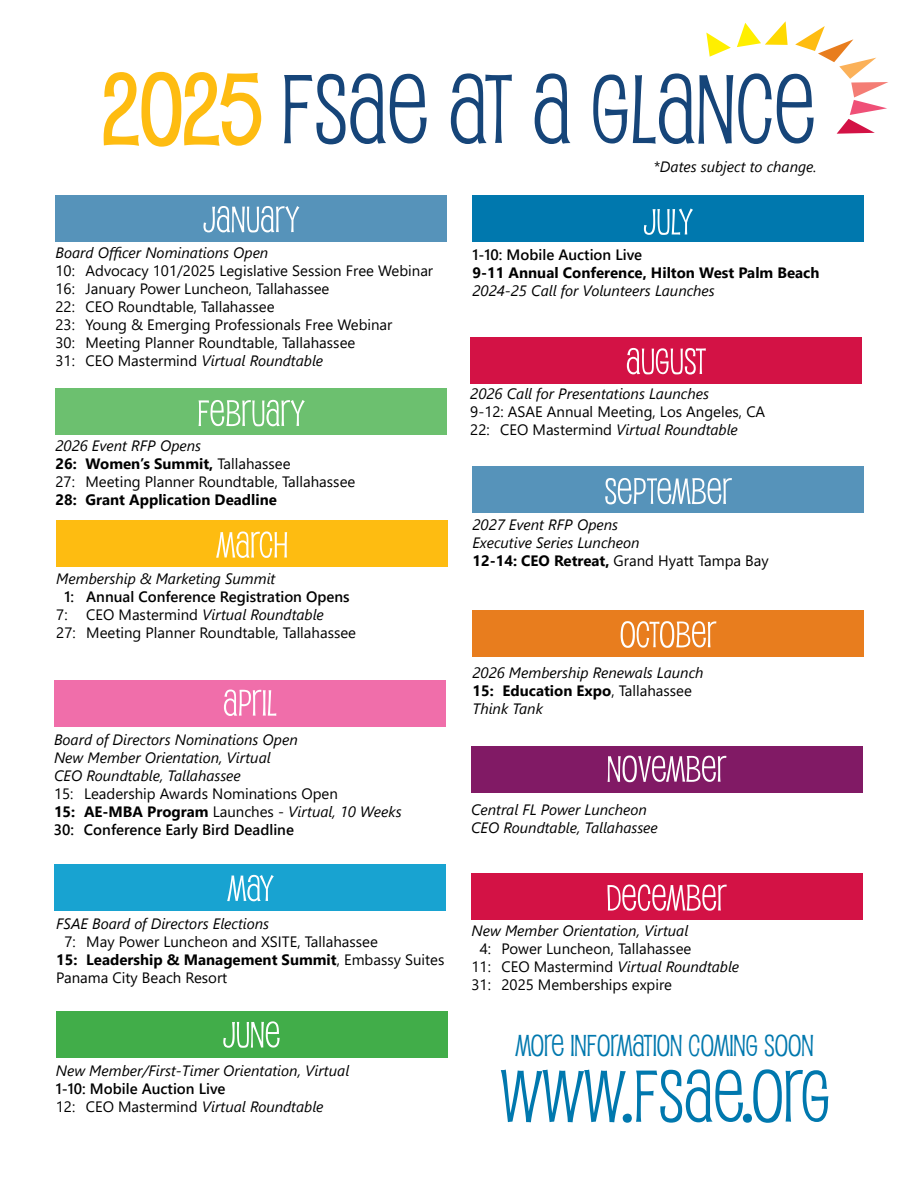
<style>
.page{position:relative;width:918px;height:1188px;background:#fff}
.page>*{position:absolute;margin:0;border:0;box-sizing:border-box;transform-origin:0 0}
.t1{font:96px "Pupcat Rg";color:#164579}
.t2{font:72px "Pupcat Rg";color:#0078ae}
.t3{font:30px "Pupcat Rg";color:#0078ae}
.t4{font:15px/18px "Segoe UI";color:#000}
.t5{font:italic 15px/18px "Segoe UI";color:#000}
.t6{font:600 15px/18px "Segoe UI";color:#000}
.t7{font:700 15px "Segoe UI";color:#000}
.s1{color:#febc11}
.s2{font-style:italic}
.s3{font-weight:700}
.s4{font-weight:600}
.s5{font-weight:700;font-style:normal}
.s6{font-style:normal}
.s7{font-weight:400}
.s8{font-weight:400;font-style:italic}
</style>
<div class="page">
<div style="left:56px;top:195px;width:391px;height:46px;background:#5693ba"></div>
<svg style="left:203px;top:206px;width:96px;height:26px"></svg>
<div style="left:56px;top:389px;width:391px;height:46px;background:#6cc06f"></div>
<svg style="left:198px;top:400px;width:107px;height:26px"></svg>
<div style="left:56px;top:520px;width:392px;height:47px;background:#febc11"></div>
<svg style="left:216px;top:531px;width:71px;height:27px"></svg>
<div style="left:54px;top:680px;width:392px;height:46px;background:#f06eaa"></div>
<svg style="left:224px;top:690px;width:52px;height:26px"></svg>
<div style="left:55px;top:864px;width:391px;height:46px;background:#18a3d1"></div>
<svg style="left:227px;top:875px;width:47px;height:26px"></svg>
<div style="left:472px;top:195px;width:392px;height:46px;background:#0078ae"></div>
<svg style="left:644px;top:208px;width:49px;height:27px"></svg>
<div style="left:470px;top:337px;width:392px;height:46px;background:#d31245"></div>
<svg style="left:627px;top:348px;width:79px;height:27px"></svg>
<div style="left:472px;top:467px;width:392px;height:46px;background:#5693ba"></div>
<svg style="left:605px;top:478px;width:127px;height:26px"></svg>
<div style="left:472px;top:610px;width:392px;height:46px;background:#e87d1e"></div>
<svg style="left:621px;top:621px;width:95px;height:27px"></svg>
<div style="left:471px;top:746px;width:391px;height:46px;background:#811a65"></div>
<svg style="left:608px;top:756px;width:118px;height:26px"></svg>
<div style="left:471px;top:873px;width:391px;height:47px;background:#d31245"></div>
<svg style="left:608px;top:884px;width:119px;height:27px"></svg>
<svg style="left:737px;top:21px;width:51px;height:26px"></svg>
<svg style="left:706px;top:33px;width:25px;height:24px"></svg>
<svg style="left:795px;top:26px;width:93px;height:108px"></svg>
<div style="left:56px;top:1011px;width:391px;height:46px;background:#41ad49"></div>
<svg style="left:223px;top:1021px;width:57px;height:27px"></svg>
<h1 class="t1" style="left:102px;top:47px;width:715px"><span class="s1">2025</span> FSAE AT A GLANCE</h1>
<p class="t5" style="left:654px;top:155px;width:165px">*Dates subject to change.</p>
<p class="t5" style="left:56px;top:241px;width:214px">Board Officer Nominations Open</p>
<p class="t4" style="left:56px;top:260px;width:379px">10: Advocacy 101/2025 Legislative Session Free Webinar 16: January Power Luncheon, Tallahassee<br>22: CEO Roundtable, Tallahassee<br>23: Young &amp; Emerging Professionals Free Webinar<br>30: Meeting Planner Roundtable, Tallahassee<br>31: CEO Mastermind <span class="s2">Virtual Roundtable</span></p>
<p class="t4" style="left:56px;top:435px;width:301px"><span class="s2">2026 Event RFP Opens<br></span><span class="s3">26: Women’s Summit,</span> Tallahassee<br>27: Meeting Planner Roundtable, Tallahassee</p>
<p class="t7" style="left:56px;top:485px;width:223px">28: Grant Application Deadline</p>
<p class="t5" style="left:56px;top:568px;width:221px">Membership &amp; Marketing Summit</p>
<p class="t4" style="left:56px;top:587px;width:301px;text-indent:8px"><span class="s4">1: Annual Conference Registration Opens<br></span>7: CEO Mastermind <span class="s2">Virtual Roundtable<br></span>27: Meeting Planner Roundtable, Tallahassee</p>
<p class="t5" style="left:54px;top:729px;width:245px">Board of Directors Nominations Open<br>New Member Orientation, Virtual<br>CEO Roundtable, Tallahassee</p>
<p class="t4" style="left:54px;top:784px;width:349px">15: Leadership Awards Nominations Open<br><span class="s3">15: AE-MBA Program</span> Launches - <span class="s2">Virtual, 10 Weeks<br></span><span class="s4">30: Conference Early Bird Deadline</span></p>
<p class="t6" style="left:472px;top:244px;width:171px">1-10: Mobile Auction Live</p>
<p class="t7" style="left:472px;top:258px;width:349px">9-11 Annual Conference, Hilton West Palm Beach</p>
<p class="t5" style="left:472px;top:279px;width:244px">2024-25 Call for Volunteers Launches</p>
<p class="t5" style="left:470px;top:383px;width:240px">2026 Call for Presentations Launches</p>
<p class="t4" style="left:470px;top:402px;width:297px">9-12: ASAE Annual Meeting, Los Angeles, CA<br>22: CEO Mastermind <span class="s2">Virtual Roundtable</span></p>
<p class="t5" style="left:472px;top:514px;width:298px">2027 Event RFP Opens<br>Executive Series Luncheon<br><span class="s5">12-14: CEO Retreat,</span> <span class="s6">Grand Hyatt Tampa Bay</span></p>
<p class="t5" style="left:472px;top:661px;width:233px">2026 Membership Renewals Launch<br><span class="s5">15: Education Expo</span><span class="s6">, Tallahassee<br></span>Think Tank</p>
<p class="t5" style="left:471px;top:798px;width:188px">Central FL Power Luncheon<br>CEO Roundtable, Tallahassee</p>
<p class="t5" style="left:56px;top:912px;width:214px">FSAE Board of Directors Elections</p>
<p class="t4" style="left:56px;top:931px;width:390px;text-indent:8px">7: May Power Luncheon and XSITE, Tallahassee<br><span class="s3">15: Leadership &amp; Management Summit</span>, Embassy Suites<br>Panama City Beach Resort</p>
<p class="t5" style="left:56px;top:1059px;width:295px">New Member/First-Timer Orientation, Virtual</p>
<p class="t6" style="left:56px;top:1078px;width:269px">1-10: Mobile Auction Live<br><span class="s7">12: CEO Mastermind</span> <span class="s8">Virtual Roundtable</span></p>
<p class="t5" style="left:472px;top:919px;width:218px">New Member Orientation, Virtual</p>
<p class="t4" style="left:472px;top:938px;width:269px;text-indent:8px">4: Power Luncheon, Tallahassee<br>11: CEO Mastermind <span class="s2">Virtual Roundtable<br></span>31: 2025 Memberships expire</p>
<h3 class="t3" style="left:515px;top:1026px;width:300px">MORE INFORMATION COMING SOON</h3>
<h2 class="t2" style="left:501px;top:1050px;width:331px">WWW.FSAE.ORG</h2>
</div>
